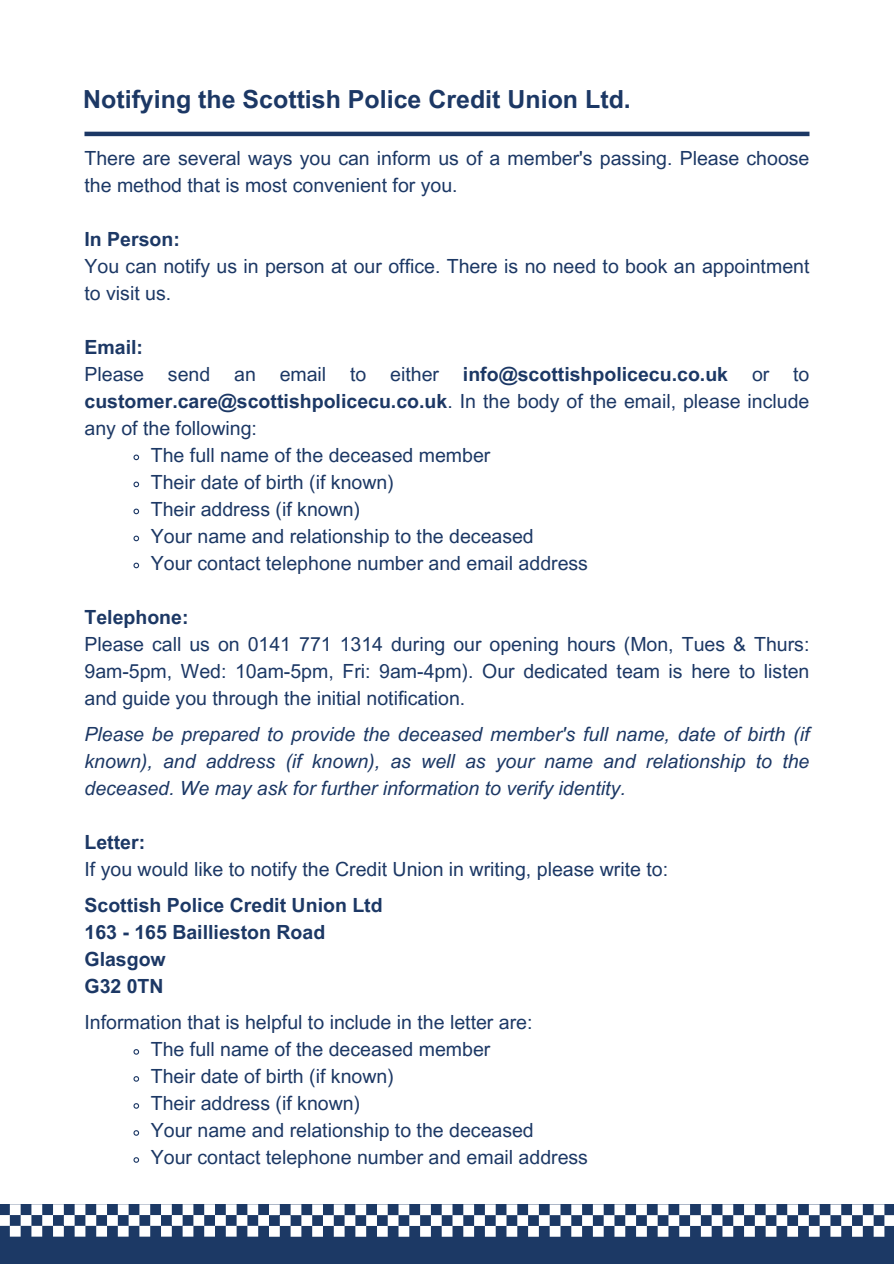
<style>
.page{position:relative;width:894px;height:1264px;background:#fff}
.page>*{position:absolute;margin:0;border:0;box-sizing:border-box;transform-origin:0 0}
.t1{font:700 24.9px "Arial MT Pro";color:#1c3865}
.t2{font:19.5px/27px "Arial MT Pro";color:#1c3865}
.t3{font:italic 19.5px/27px "Arial MT Pro";color:#1c3865;text-align:justify}
.t4{font:700 19.5px/27px "Arial MT Pro";color:#1c3865}
.s1{font-weight:700}
</style>
<div class="page">
<div style="left:0;top:1234px;width:893px;height:29px;background:#1c3965"></div>
<svg style="left:0;top:1204px;width:893px;height:32px"></svg>
<hr style="left:84px;top:132px;width:725px;height:4px;background:#1c3865">
<svg style="left:133px;top:454px;width:7px;height:7px"></svg>
<svg style="left:133px;top:481px;width:7px;height:7px"></svg>
<svg style="left:133px;top:508px;width:7px;height:7px"></svg>
<svg style="left:133px;top:535px;width:7px;height:7px"></svg>
<svg style="left:133px;top:562px;width:7px;height:7px"></svg>
<svg style="left:133px;top:1049px;width:7px;height:6px"></svg>
<svg style="left:133px;top:1076px;width:7px;height:6px"></svg>
<svg style="left:133px;top:1103px;width:7px;height:6px"></svg>
<svg style="left:133px;top:1130px;width:7px;height:6px"></svg>
<svg style="left:133px;top:1157px;width:7px;height:6px"></svg>
<p class="t1" style="left:83px;top:90px;width:549px">Notifying the Scottish Police Credit Union Ltd.</p>
<h1 class="t2" style="left:84px;top:147px;width:726px">There are several ways you can inform us of a member's passing. Please choose the method that is most convenient for you.</h1>
<p class="t4" style="left:84px;top:228px;width:97px">In Person:</p>
<p class="t2" style="left:84px;top:255px;width:726px">You can notify us in person at our office. There is no need to book an appointment to visit us.</p>
<p class="t4" style="left:84px;top:336px;width:60px">Email:</p>
<p class="t2" style="left:84px;top:363px;width:726px;text-align:justify">Please send an email to either <span class="s1">info@scottishpolicecu.co.uk</span> or to <span class="s1">customer.care@scottishpolicecu.co.uk</span>. In the body of the email, please include any of the following:</p>
<p class="t2" style="left:151px;top:444px;width:341px">The full name of the deceased member</p>
<p class="t2" style="left:151px;top:471px;width:244px">Their date of birth (if known)</p>
<p class="t2" style="left:151px;top:498px;width:211px">Their address (if known)</p>
<p class="t2" style="left:151px;top:525px;width:384px">Your name and relationship to the deceased</p>
<p class="t2" style="left:151px;top:552px;width:438px">Your contact telephone number and email address</p>
<p class="t4" style="left:84px;top:606px;width:106px">Telephone:</p>
<p class="t2" style="left:84px;top:633px;width:726px;text-align:justify">Please call us on 0141 771 1314 during our opening hours (Mon, Tues &amp; Thurs:<br>9am-5pm, Wed: 10am-5pm, Fri: 9am-4pm). Our dedicated team is here to listen and guide you through the initial notification.</p>
<p class="t3" style="left:84px;top:723px;width:726px">Please be prepared to provide the deceased member's full name, date of birth (if known), and address (if known), as well as your name and relationship to the deceased. We may ask for further information to verify identity.</p>
<p class="t4" style="left:84px;top:831px;width:62px">Letter:</p>
<p class="t2" style="left:84px;top:858px;width:585px">If you would like to notify the Credit Union in writing, please write to:</p>
<p class="t4" style="left:84px;top:894px;width:299px">Scottish Police Credit Union Ltd<br>163 - 165 Baillieston Road<br>Glasgow<br>G32 0TN</p>
<p class="t2" style="left:84px;top:1011px;width:449px">Information that is helpful to include in the letter are:</p>
<h2 class="t2" style="left:151px;top:1038px;width:341px">The full name of the deceased member</h2>
<p class="t2" style="left:151px;top:1065px;width:244px">Their date of birth (if known)</p>
<p class="t2" style="left:151px;top:1092px;width:211px">Their address (if known)</p>
<p class="t2" style="left:151px;top:1119px;width:384px">Your name and relationship to the deceased</p>
<p class="t2" style="left:151px;top:1146px;width:438px">Your contact telephone number and email address</p>
</div>
